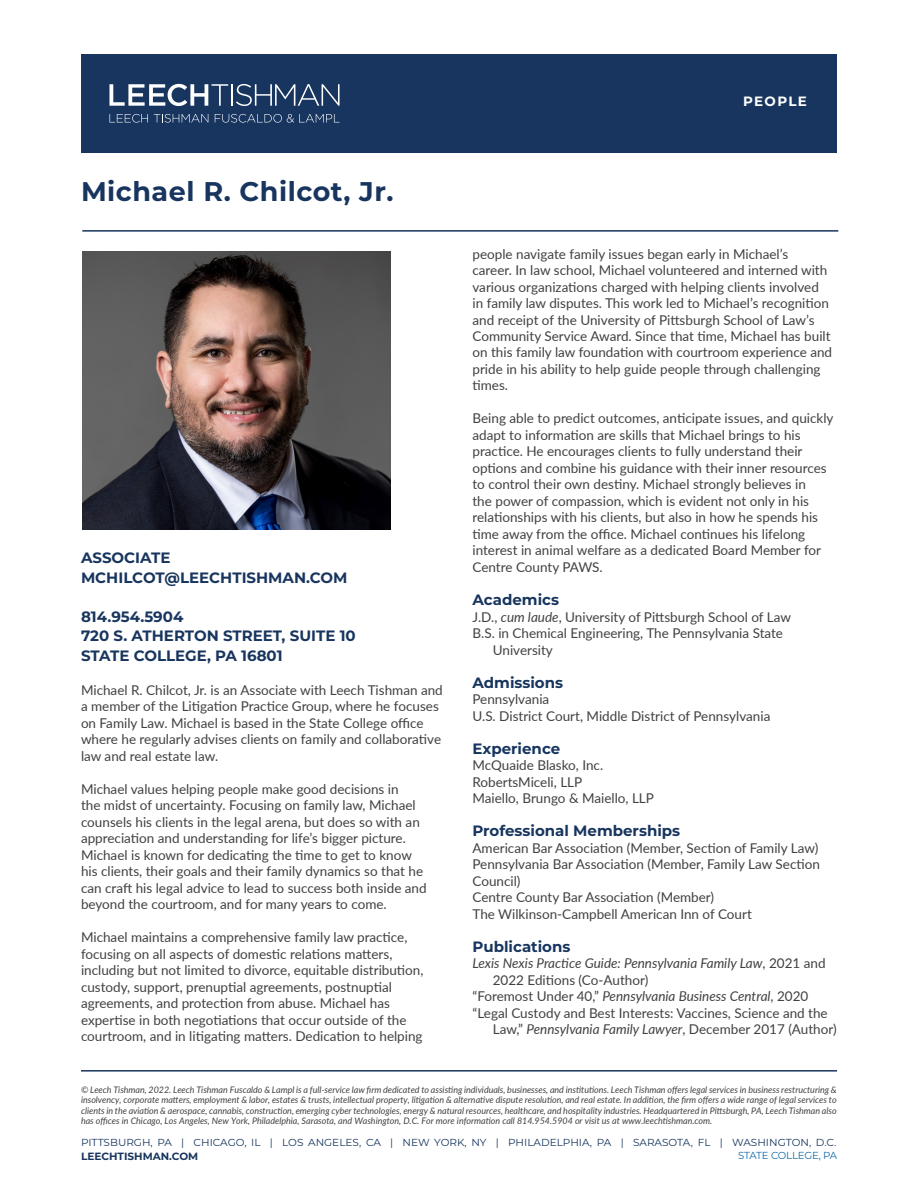
<style>
.page{position:relative;width:918px;height:1188px;background:#fff}
.page>*{position:absolute;margin:0;border:0;box-sizing:border-box;transform-origin:0 0}
.t1{font:700 27px "Montserrat";letter-spacing:.02em;color:#17355e}
.t2{font:700 15px/19.5px "Montserrat";color:#17355e}
.t3{font:13.5px/16.5px "Lato";color:#414042}
.t4{font:italic 13.5px "Lato";color:#414042}
.t5{font:700 13.5px "Montserrat";letter-spacing:.1em;color:#fff}
.t6{font:700 10.5px "Montserrat";color:#17355e}
.t7{font:10.2px "Montserrat";color:#17355e}
.t8{font:10.2px "Montserrat";letter-spacing:-.025em;color:#136ba8}
.t9{font:italic 9px/10.5px "Lato";color:#414042;text-align:justify}
.s1{font-style:italic}
.s2{font-style:normal}
</style>
<div class="page">
<hr style="left:82px;top:230px;width:756px;height:2px;background:#17355e">
<div style="left:81px;top:54px;width:756px;height:99px;background:#17355e"></div>
<svg style="left:110px;top:84px;width:118px;height:22px"></svg>
<hr style="left:231px;top:84px;width:2px;height:22px;background:#fff">
<svg style="left:236px;top:84px;width:104px;height:22px"></svg>
<svg style="left:110px;top:114px;width:38px;height:9px"></svg>
<svg style="left:154px;top:114px;width:54px;height:9px"></svg>
<svg style="left:215px;top:114px;width:125px;height:9px"></svg>
<hr style="left:81px;top:1070px;width:756px;height:2px;background:#17355e">
<img style="left:83px;top:251px;width:308px;height:279px">
<p class="t1" style="left:81px;top:172px;width:314px">Michael R. Chilcot, Jr.</p>
<h5 class="t2" style="left:81px;top:547px;width:268px">ASSOCIATE<br>MCHILCOT@LEECHTISHMAN.COM</h5>
<p class="t2" style="left:81px;top:606px;width:276px">814.954.5904<br>720 S. ATHERTON STREET, SUITE 10<br>STATE COLLEGE, PA 16801</p>
<p class="t3" style="left:81px;top:681px;width:363px">Michael R. Chilcot, Jr. is an Associate with Leech Tishman and</p>
<p class="t3" style="left:81px;top:698px;width:362px">a member of the Litigation Practice Group, where he focuses on Family Law. Michael is based in the State College office where he regularly advises clients on family and collaborative</p>
<p class="t3" style="left:81px;top:747px;width:139px">law and real estate law.</p>
<p class="t3" style="left:81px;top:780px;width:347px">Michael values helping people make good decisions in<br>the midst of uncertainty. Focusing on family law, Michael counsels his clients in the legal arena, but does so with an appreciation and understanding for life’s bigger picture.<br>Michael is known for dedicating the time to get to know his clients, their goals and their family dynamics so that he can craft his legal advice to lead to success both inside and beyond the courtroom, and for many years to come.</p>
<p class="t3" style="left:81px;top:929px;width:344px">Michael maintains a comprehensive family law practice, focusing on all aspects of domestic relations matters, including but not limited to divorce, equitable distribution, custody, support, prenuptial agreements, postnuptial agreements, and protection from abuse. Michael has expertise in both negotiations that occur outside of the courtroom, and in litigating matters. Dedication to helping</p>
<p class="t5" style="left:743px;top:91px;width:65px">PEOPLE</p>
<p class="t3" style="left:472px;top:245px;width:361px">people navigate family issues began early in Michael’s<br>career. In law school, Michael volunteered and interned with various organizations charged with helping clients involved in family law disputes. This work led to Michael’s recognition and receipt of the University of Pittsburgh School of Law’s Community Service Award. Since that time, Michael has built on this family law foundation with courtroom experience and pride in his ability to help guide people through challenging times.</p>
<p class="t3" style="left:472px;top:410px;width:363px">Being able to predict outcomes, anticipate issues, and quickly adapt to information are skills that Michael brings to his practice. He encourages clients to fully understand their options and combine his guidance with their inner resources to control their own destiny. Michael strongly believes in<br>the power of compassion, which is evident not only in his relationships with his clients, but also in how he spends his time away from the office. Michael continues his lifelong</p>
<p class="t3" style="left:472px;top:542px;width:350px">interest in animal welfare as a dedicated Board Member for</p>
<p class="t3" style="left:472px;top:558px;width:132px">Centre County PAWS.</p>
<h5 class="t2" style="left:472px;top:589px;width:88px">Academics</h5>
<p class="t3" style="left:472px;top:608px;width:320px">J.D., <span class="s1">cum laude</span>, University of Pittsburgh School of Law</p>
<p class="t3" style="left:493px;top:624px;width:292px;text-indent:-20px">B.S. in Chemical Engineering, The Pennsylvania State<br>University</p>
<h5 class="t2" style="left:472px;top:672px;width:92px">Admissions</h5>
<p class="t3" style="left:472px;top:690px;width:78px">Pennsylvania</p>
<p class="t3" style="left:472px;top:707px;width:299px">U.S. District Court, Middle District of Pennsylvania</p>
<h5 class="t2" style="left:472px;top:738px;width:89px">Experience</h5>
<p class="t3" style="left:472px;top:756px;width:183px">McQuaide Blasko, Inc.<br>RobertsMiceli, LLP<br>Maiello, Brungo &amp; Maiello, LLP</p>
<h5 class="t2" style="left:472px;top:820px;width:209px">Professional Memberships</h5>
<p class="t3" style="left:472px;top:839px;width:349px">American Bar Association (Member, Section of Family Law)<br>Pennsylvania Bar Association (Member, Family Law Section Council)<br>Centre County Bar Association (Member)<br>The Wilkinson-Campbell American Inn of Court</p>
<h5 class="t2" style="left:472px;top:936px;width:99px">Publications</h5>
<p class="t4" style="left:472px;top:954px;width:355px">Lexis Nexis Practice Guide: Pennsylvania Family Law<span class="s2">, 2021 and</span></p>
<p class="t3" style="left:472px;top:971px;width:357px;text-indent:20px">2022 Editions (Co-Author)<br>“Foremost Under 40,” <span class="s1">Pennsylvania Business Central</span>, 2020 “Legal Custody and Best Interests: Vaccines, Science and the</p>
<p class="t3" style="left:493px;top:1020px;width:345px">Law,” <span class="s1">Pennsylvania Family Lawyer</span>, December 2017 (Author)</p>
<p class="t9" style="left:81px;top:1084px;width:757px">© Leech Tishman, 2022. Leech Tishman Fuscaldo &amp; Lampl is a full-service law firm dedicated to assisting individuals, businesses, and institutions. Leech Tishman offers legal services in business restructuring &amp; insolvency, corporate matters, employment &amp; labor, estates &amp; trusts, intellectual property, litigation &amp; alternative dispute resolution, and real estate. In addition, the firm offers a wide range of legal services to clients in the aviation &amp; aerospace, cannabis, construction, emerging cyber technologies, energy &amp; natural resources, healthcare, and hospitality industries. Headquartered in Pittsburgh, PA, Leech Tishman also has offices in Chicago, Los Angeles, New York, Philadelphia, Sarasota, and Washington, D.C. For more information call 814.954.5904 or visit us at www.leechtishman.com.</p>
<p class="t7" style="left:81px;top:1135px;width:757px">PITTSBURGH, PA | CHICAGO, IL | LOS ANGELES, CA | NEW YORK, NY | PHILADELPHIA, PA | SARASOTA, FL | WASHINGTON, D.C.</p>
<p class="t6" style="left:81px;top:1148px;width:119px">LEECHTISHMAN.COM</p>
<p class="t8" style="left:738px;top:1149px;width:100px">STATE COLLEGE, PA</p>
</div>
